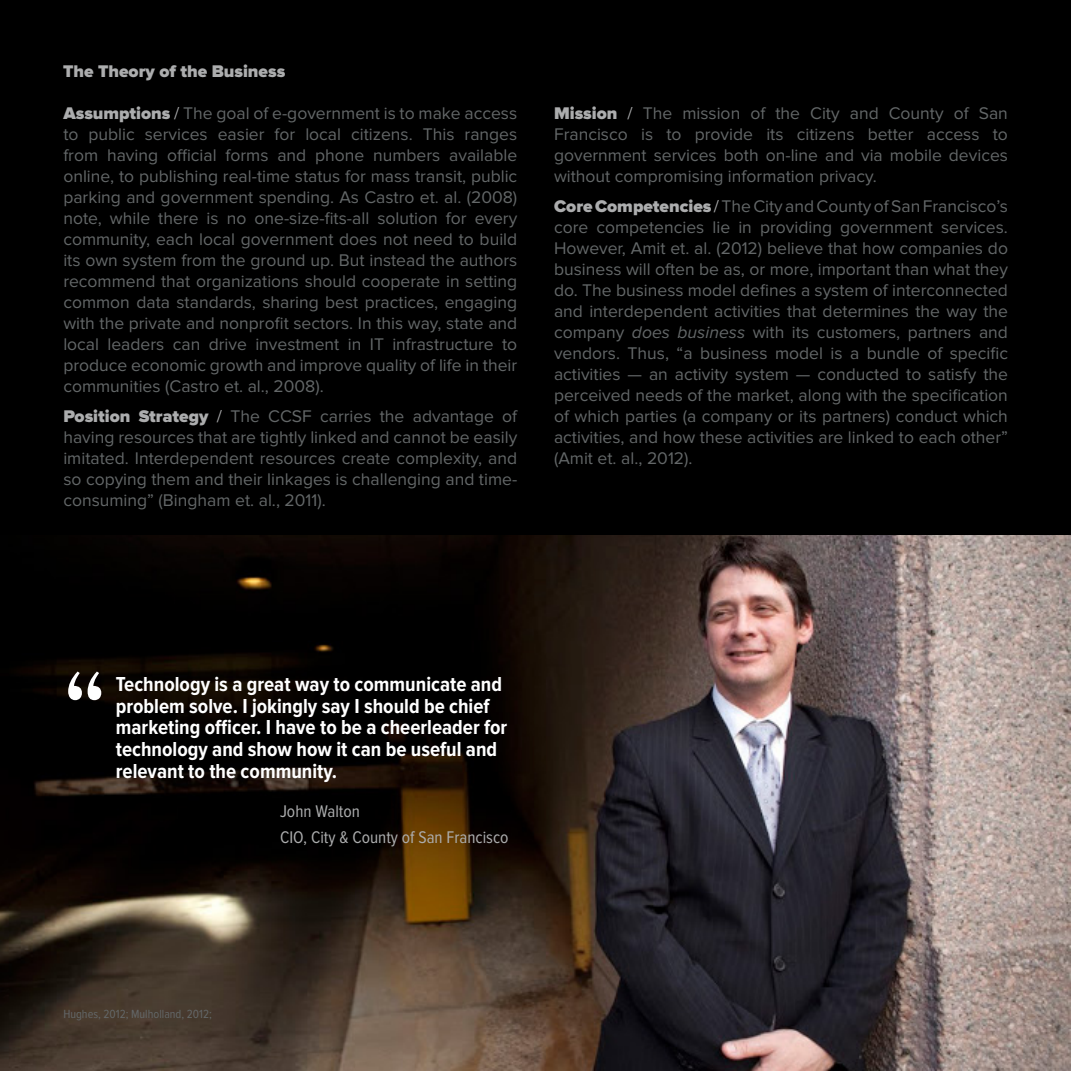
<style>
.page{position:relative;width:1071px;height:1071px;background:#fff}
.page>*{position:absolute;margin:0;border:0;box-sizing:border-box;transform-origin:0 0}
.t1{font:700 145.25px "Caslon RR Extra Cond";color:#fff}
.t2{font:700 21px/21.9px "Proxima Nova Cond";color:#fff}
.t3{font:17.5px/21px "Proxima Nova";color:#636768;text-align:justify}
.t4{font:17.5px/25.4px "Proxima Nova Cond";color:#acadae}
.t5{font:900 17.5px "Proxima Nova";color:#acadae}
.t6{font:12.25px "Proxima Nova Cond";color:#636768}
.s1{font-weight:900;color:#acadae}
.s2{color:#acadae}
.s3{font-style:italic}
</style>
<div class="page">
<hr style="left:0;top:996px;width:1px;height:75px;background:#000">
<div style="left:1px;top:0;width:1070px;height:1071px;background:#000"></div>
<img style="left:1px;top:536px;width:1070px;height:535px">
<p class="t5" style="left:63px;top:61px;width:224px">The Theory of the Business</p>
<p class="t3" style="left:63px;top:103px;width:455px"><span class="s1">Assumptions</span> <span class="s2">/</span> The goal of e-government is to make access to public services easier for local citizens. This ranges from having official forms and phone numbers available online, to publishing real-time status for mass transit, public parking and government spending. As Castro et. al. (2008) note, while there is no one-size-fits-all solution for every community, each local government does not need to build its own system from the ground up. But instead the authors recommend that organizations should cooperate in setting common data standards, sharing best practices, engaging with the private and nonprofit sectors. In this way, state and local leaders can drive investment in IT infrastructure to produce economic growth and improve quality of life in their communities (Castro et. al., 2008).</p>
<p class="t3" style="left:63px;top:407px;width:455px"><span class="s1">Position Strategy</span> <span class="s2">/</span> The CCSF carries the advantage of having resources that are tightly linked and cannot be easily imitated. Interdependent resources create complexity, and so copying them and their linkages is challenging and time&shy;consuming” (Bingham et. al., 2011).</p>
<p class="t3" style="left:554px;top:103px;width:455px"><span class="s1">Mission</span> <span class="s2">/</span> The mission of the City and County of San Francisco is to provide its citizens better access to government services both on-line and via mobile devices without compromising information privacy.</p>
<p class="t3" style="left:554px;top:197px;width:456px"><span class="s1">Core Competencies</span> <span class="s2">/</span> The City and County of San Francisco’s core competencies lie in providing government services.<br>However, Amit et. al. (2012) believe that how companies do business will often be as, or more, important than what they do. The business model defines a system of interconnected and interdependent activities that determines the way the company <span class="s3">does business</span> with its customers, partners and vendors. Thus, “a business model is a bundle of specific activities — an activity system — conducted to satisfy the perceived needs of the market, along with the specification of which parties (a company or its partners) conduct which activities, and how these activities are linked to each other” (Amit et. al., 2012).</p>
<h1 class="t1" style="left:63px;top:649px;width:42px">“</h1>
<p class="t2" style="left:116px;top:673px;width:393px">Technology is a great way to communicate and problem solve. I jokingly say I should be chief marketing officer. I have to be a cheerleader for technology and show how it can be useful and</p>
<p class="t2" style="left:116px;top:761px;width:223px">relevant to the community.</p>
<p class="t4" style="left:280px;top:799px;width:230px">John Walton<br>CIO, City &amp; County of San Francisco</p>
<p class="t6" style="left:63px;top:1008px;width:150px">Hughes, 2012; Mulholland, 2012;</p>
</div>
